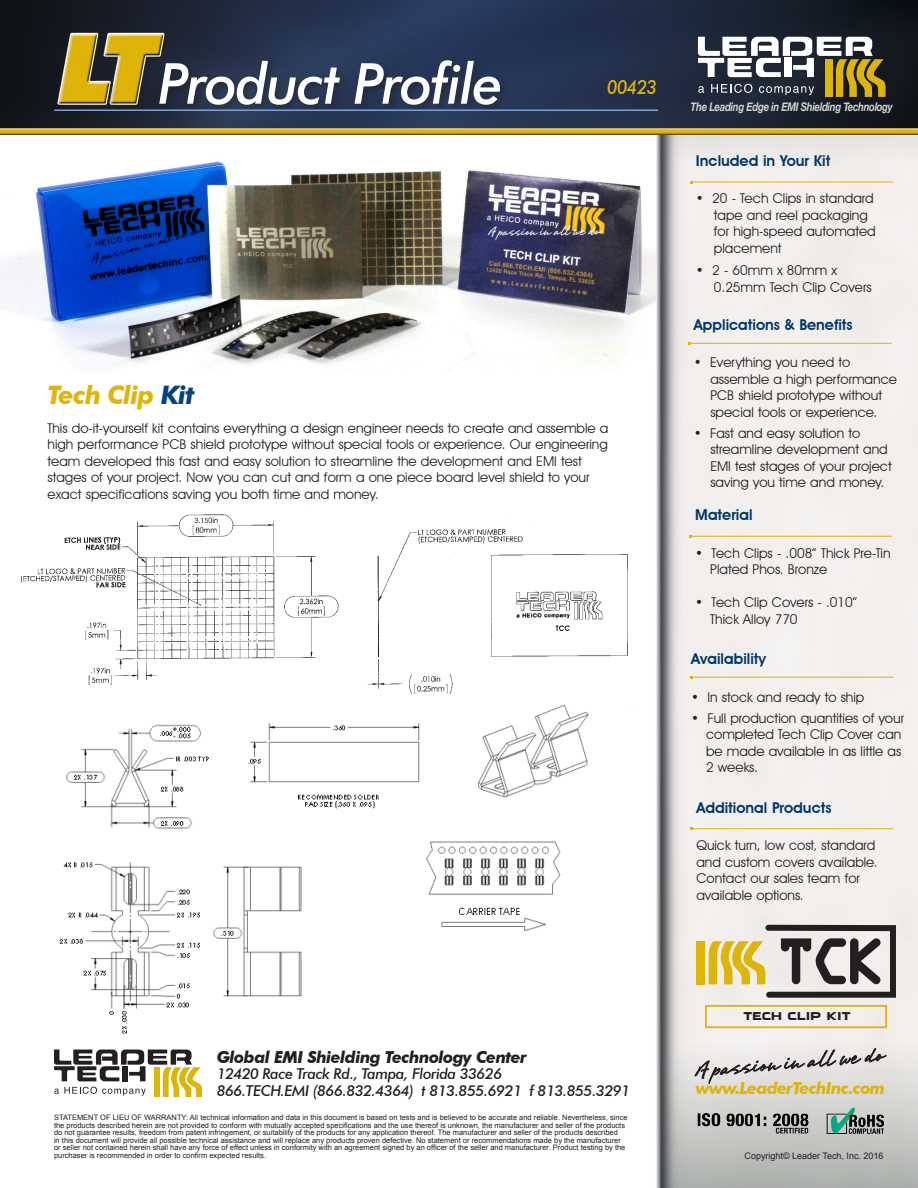
<style>
.page{position:relative;width:918px;height:1188px;background:#fff}
.page>*{position:absolute;margin:0;border:0;box-sizing:border-box;transform-origin:0 0}
.t1{font:66px "OCRA Extended";color:#231f20}
.t2{font:58.2px "STALKER1";color:#231f20;scale:1.13 1}
.t3{font:italic 500 56.55px "Futura BT";color:#fff}
.t4{font:italic 700 25.5px "Futura BT";letter-spacing:-.03em;color:#dfb506}
.t5{font:italic 500 19.5px "Futura BT";letter-spacing:-.03em;color:#deb506;scale:.9 1}
.t6{font:italic 700 16.5px "Futura BT";letter-spacing:-.03em;color:#231f20}
.t7{font:italic 700 16.5px "Futura BT";letter-spacing:-.04em;color:#deb506}
.t8{font:italic 500 15px "Futura BT";letter-spacing:-.03em;color:#231f20}
.t9{font:600 15px "Avant Garde IT Cby BT";color:#00386c}
.t10{font:13.5px/16.5px "Avant Garde IT Cby BT";color:#231f20}
.t11{font:italic 700 12px "Helvetica Neue";letter-spacing:-.03em;color:#d1d3d4;scale:.8 1}
.t12{font:11.85px "SF Automaton Extended";letter-spacing:.1em;color:#231f20}
.t13{font:9px "Arial";color:#231f20}
.t14{font:7.5px/7.5px "Arial";color:#231f20}
.s1{color:#004282}
</style>
<div class="page">
<img style="left:21px;top:500px;width:612px;height:210px">
<img style="left:656px;top:135px;width:262px;height:1053px">
<img style="left:0;top:0;width:918px;height:135px">
<img style="left:695px;top:1097px;width:213px;height:48px">
<svg style="left:54px;top:1050px;width:148px;height:47px"></svg>
<svg style="left:695px;top:1048px;width:191px;height:37px"></svg>
<svg style="left:698px;top:37px;width:188px;height:60px"></svg>
<img style="left:44px;top:3px;width:134px;height:132px">
<div style="left:157px;top:58px;width:353px;height:56px;background:#231f20;opacity:.5"></div>
<hr style="left:55px;top:110px;width:603px;height:1px;background:#80a0d3">
<div style="left:705px;top:1005px;width:182px;height:23px;border:2px solid #deb506"></div>
<hr style="left:691px;top:536px;width:201px;height:1px;background:#deb506">
<div style="left:696px;top:941px;width:9px;height:43px;background:#deb506"></div>
<svg style="left:709px;top:922px;width:190px;height:79px"></svg>
<hr style="left:690px;top:343px;width:202px;height:1px;background:#deb506">
<hr style="left:692px;top:677px;width:201px;height:1px;background:#deb506">
<img style="left:0;top:161px;width:656px;height:211px">
<hr style="left:692px;top:828px;width:201px;height:1px;background:#deb506">
<img style="left:45px;top:702px;width:560px;height:332px">
<hr style="left:691px;top:182px;width:202px;height:1px;background:#deb506">
<p class="t3" style="left:157px;top:49px;width:349px">Product Profile</p>
<p class="t5" style="left:607px;top:75px;width:57px">00423</p>
<p class="t4" style="left:48px;top:380px;width:148px">Tech Clip <span class="s1">Kit</span></p>
<p class="t10" style="left:48px;top:419px;width:562px">This do-it-yourself kit contains everything a design engineer needs to create and assemble a high performance PCB shield prototype without special tools or experience. Our engineering team developed this fast and easy solution to streamline the development and EMI test stages of your project. Now you can cut and form a one piece board level shield to your exact specifications saving you both time and money.</p>
<p class="t11" style="left:691px;top:99px;width:254px">The Leading Edge in EMI Shielding Technology</p>
<p class="t9" style="left:696px;top:151px;width:136px">Included in Your Kit</p>
<p class="t10" style="left:714px;top:190px;width:163px;text-indent:-18px">• 20 - Tech Clips in standard tape and reel packaging for high-speed automated placement</p>
<p class="t10" style="left:714px;top:262px;width:159px;text-indent:-18px">• 2 - 60mm x 80mm x<br>0.25mm Tech Clip Covers</p>
<p class="t9" style="left:694px;top:316px;width:160px">Applications &amp; Benefits</p>
<p class="t10" style="left:710px;top:354px;width:188px;text-indent:-16px">• Everything you need to assemble a high performance<br>PCB shield prototype without special tools or experience.</p>
<p class="t10" style="left:710px;top:425px;width:183px;text-indent:-16px">• Fast and easy solution to streamline development and<br>EMI test stages of your project saving you time and money.</p>
<p class="t9" style="left:695px;top:506px;width:59px">Material</p>
<p class="t10" style="left:710px;top:544px;width:182px;text-indent:-15px">• Tech Clips - .008” Thick Pre-Tin<br>Plated Phos. Bronze</p>
<p class="t10" style="left:710px;top:594px;width:149px;text-indent:-15px">• Tech Clip Covers - .010”<br>Thick Alloy 770</p>
<p class="t9" style="left:691px;top:650px;width:77px">Availability</p>
<p class="t10" style="left:691px;top:688px;width:175px">• In stock and ready to ship</p>
<p class="t10" style="left:706px;top:709px;width:199px;text-indent:-15px">• Full production quantities of your completed Tech Clip Cover can be made available in as little as<br>2 weeks.</p>
<p class="t9" style="left:696px;top:798px;width:137px">Additional Products</p>
<p class="t10" style="left:696px;top:837px;width:183px">Quick turn, low cost, standard and custom covers available.<br>Contact our sales team for available options.</p>
<p class="t1" style="left:776px;top:926px;width:111px">TCK</p>
<p class="t2" style="left:778px;top:932px;width:60px">EA</p>
<p class="t12" style="left:744px;top:1009px;width:108px">TECH CLIP KIT</p>
<p class="t6" style="left:217px;top:1047px;width:312px">Global EMI Shielding Technology Center</p>
<p class="t8" style="left:217px;top:1065px;width:287px">12420 Race Track Rd., Tampa, Florida 33626</p>
<p class="t8" style="left:217px;top:1081px;width:415px">866.TECH.EMI (866.832.4364) t 813.855.6921 f 813.855.3291</p>
<p class="t7" style="left:696px;top:1078px;width:191px">www.LeaderTechInc.com</p>
<p class="t14" style="left:54px;top:1114px;width:575px">STATEMENT OF LIEU OF WARRANTY: All technical information and data in this document is based on tests and is believed to be accurate and reliable. Nevertheless, since the products described herein are not provided to conform with mutually accepted specifications and the use thereof is unknown, the manufacturer and seller of the products do not guarantee results, freedom from patent infringement, or suitability of the products for any application thereof. The manufacturer and seller of the products described<br>in this document will provide all possible technical assistance and will replace any products proven defective. No statement or recommendations made by the manufacturer or seller not contained herein shall have any force of effect unless in conformity with an agreement signed by an officer of the seller and manufacturer. Product testing by the purchaser is recommended in order to confirm expected results.</p>
<p class="t13" style="left:745px;top:1150px;width:141px">Copyright© Leader Tech, Inc. 2016</p>
</div>
